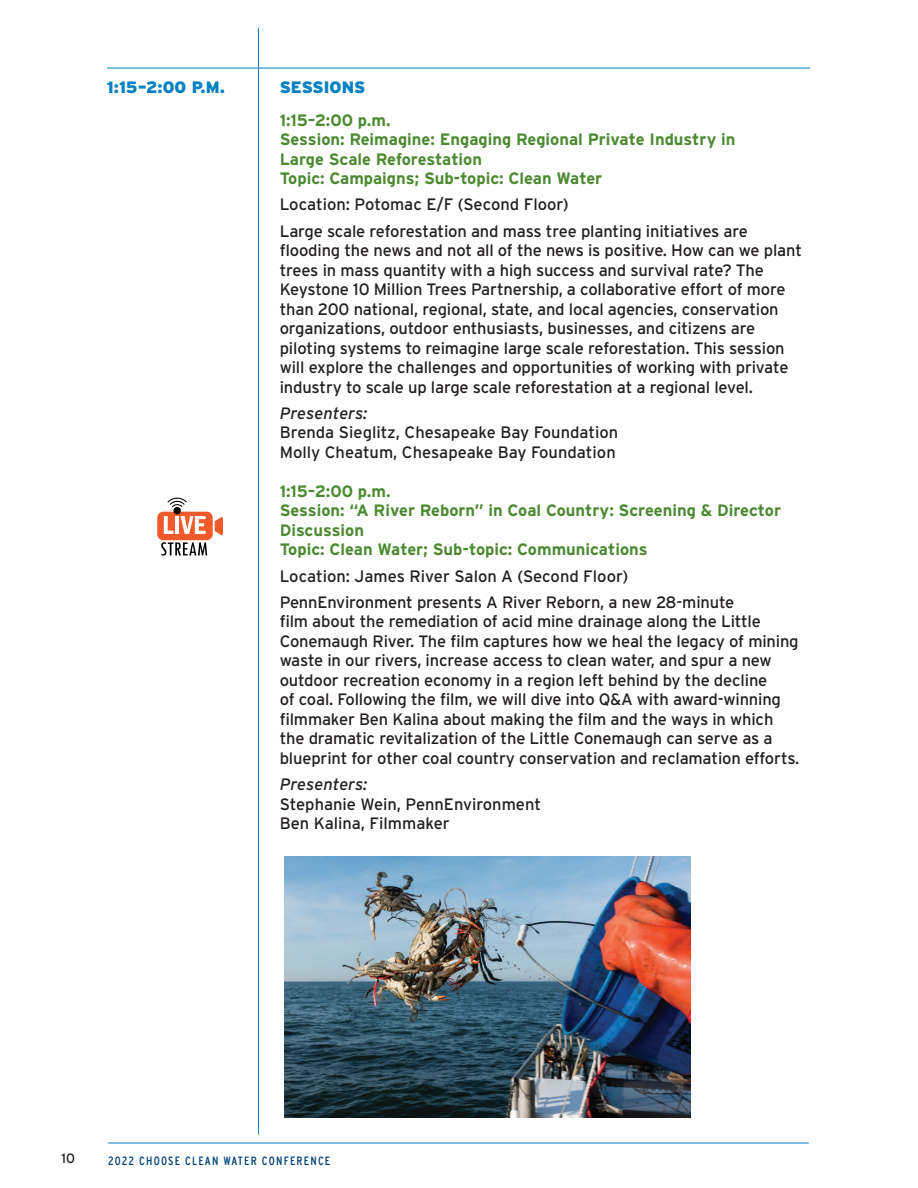
<style>
.page{position:relative;width:918px;height:1188px;background:#fff}
.page>*{position:absolute;margin:0;border:0;box-sizing:border-box;transform-origin:0 0}
.body{font:16.5px/19.5px "Interstate";letter-spacing:-.01em;color:#231f20}
.workshops_ind{font:700 16.5px/19.5px "Interstate";color:#4c8a32}
.italic{font:italic 16.5px "Interstate";color:#231f20}
.with_rule{font:900 16.5px "Interstate";color:#0081c4}
.t1{font:13.5px "Interstate";color:#231f20}
.t2{font:condensed 12px "Interstate";letter-spacing:.1em;color:#00447b}
</style>
<div class="page">
<hr style="left:108px;top:1143px;width:701px;height:1px;background:#0081c4">
<hr style="left:258px;top:28px;width:1px;height:1106px;background:#0081c4">
<hr style="left:107px;top:68px;width:703px;height:1px;background:#0081c4">
<div style="left:157px;top:512px;width:56px;height:28px;background:#f15a2a;border-radius:6px"></div>
<svg style="left:215px;top:517px;width:8px;height:19px"></svg>
<svg style="left:168px;top:498px;width:19px;height:9px"></svg>
<div style="left:173px;top:507px;width:8px;height:7px;background:#050504;border-radius:50%"></div>
<svg style="left:164px;top:516px;width:9px;height:18px"></svg>
<hr style="left:175px;top:516px;width:4px;height:18px;background:#fff">
<svg style="left:180px;top:516px;width:26px;height:18px"></svg>
<svg style="left:161px;top:542px;width:46px;height:14px"></svg>
<img style="left:284px;top:857px;width:406px;height:261px">
<p class="with_rule" style="left:107px;top:77px;width:119px">1:15–2:00 P.M.</p>
<p class="with_rule" style="left:280px;top:77px;width:87px">SESSIONS</p>
<p class="workshops_ind" style="left:280px;top:110px;width:112px">1:15–2:00 p.m.</p>
<p class="workshops_ind" style="left:280px;top:130px;width:457px">Session: Reimagine: Engaging Regional Private Industry in<br>Large Scale Reforestation</p>
<p class="workshops_ind" style="left:280px;top:169px;width:324px">Topic: Campaigns; Sub-topic: Clean Water</p>
<p class="body" style="left:280px;top:195px;width:290px">Location: Potomac E/F (Second Floor)</p>
<p class="body" style="left:280px;top:221px;width:524px">Large scale reforestation and mass tree planting initiatives are flooding the news and not all of the news is positive. How can we plant trees in mass quantity with a high success and survival rate? The Keystone 10 Million Trees Partnership, a collaborative effort of more than 200 national, regional, state, and local agencies, conservation organizations, outdoor enthusiasts, businesses, and citizens are piloting systems to reimagine large scale reforestation. This session will explore the challenges and opportunities of working with private industry to scale up large scale reforestation at a regional level.</p>
<p class="italic" style="left:280px;top:404px;width:89px">Presenters:</p>
<p class="body" style="left:280px;top:423px;width:340px">Brenda Sieglitz, Chesapeake Bay Foundation</p>
<p class="body" style="left:280px;top:442px;width:338px">Molly Cheatum, Chesapeake Bay Foundation</p>
<p class="workshops_ind" style="left:280px;top:481px;width:112px">1:15–2:00 p.m.</p>
<p class="workshops_ind" style="left:280px;top:501px;width:503px">Session: “A River Reborn” in Coal Country: Screening &amp; Director<br>Discussion</p>
<p class="workshops_ind" style="left:280px;top:540px;width:369px">Topic: Clean Water; Sub-topic: Communications</p>
<p class="body" style="left:280px;top:566px;width:350px">Location: James River Salon A (Second Floor)</p>
<p class="body" style="left:280px;top:592px;width:521px">PennEnvironment presents A River Reborn, a new 28-minute<br>film about the remediation of acid mine drainage along the Little Conemaugh River. The film captures how we heal the legacy of mining waste in our rivers, increase access to clean water, and spur a new outdoor recreation economy in a region left behind by the decline<br>of coal. Following the film, we will dive into Q&amp;A with award-winning filmmaker Ben Kalina about making the film and the ways in which the dramatic revitalization of the Little Conemaugh can serve as a blueprint for other coal country conservation and reclamation efforts.</p>
<p class="italic" style="left:280px;top:775px;width:89px">Presenters:</p>
<p class="body" style="left:280px;top:794px;width:263px">Stephanie Wein, PennEnvironment</p>
<p class="body" style="left:280px;top:814px;width:172px">Ben Kalina, Filmmaker</p>
<p class="t1" style="left:62px;top:1151px;width:15px">10</p>
<p class="t2" style="left:108px;top:1154px;width:224px">2022 CHOOSE CLEAN WATER CONFERENCE</p>
</div>
